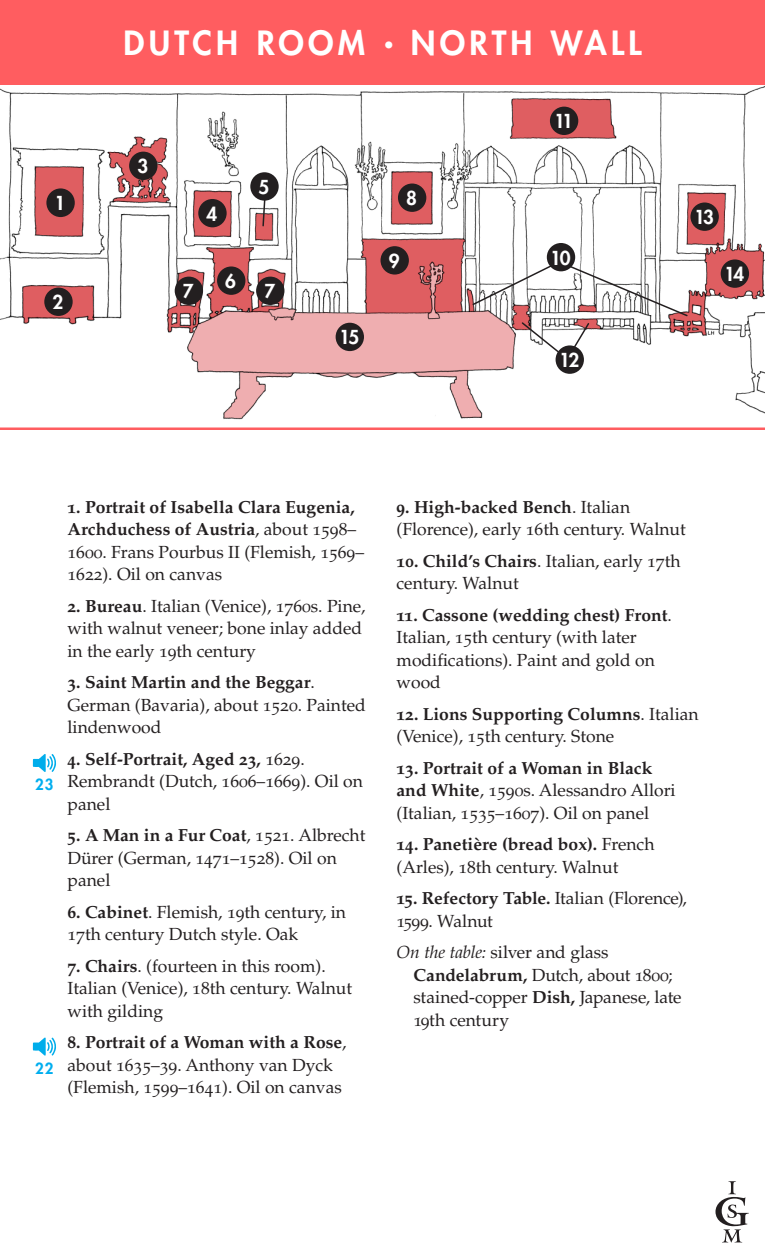
<style>
.page{position:relative;width:765px;height:1260px;background:#fff}
.page>*{position:absolute;margin:0;border:0;box-sizing:border-box;transform-origin:0 0}
.t1{font:800 32.5px "Futura Std";letter-spacing:.13em;color:#fff}
.t2{font:800 18.75px "Futura Std";letter-spacing:-.085em;color:#fff}
.t3{font:17.5px/22.5px "Palatino LT Std";color:#231f20}
.t4{font:17.5px/22.5px "Palatino LT Std";letter-spacing:-.03em;color:#231f20}
.t5{font:800 15px "Futura Std";color:#00aeef}
.s1{font-size:18.75px}
.s2{font-weight:700}
.s3{font-style:italic}
</style>
<div class="page">
<img style="left:0;top:85px;width:765px;height:343px">
<div style="left:0;top:0;width:765px;height:85px;background:#ff5d60"></div>
<hr style="left:0;top:428px;width:765px;height:2px;background:#ff5d60">
<img style="left:33px;top:754px;width:23px;height:18px">
<img style="left:33px;top:1038px;width:23px;height:18px">
<div style="left:336px;top:323px;width:28px;height:28px;background:#231f20;border-radius:50%"></div>
<div style="left:721px;top:259px;width:28px;height:29px;background:#231f20;border-radius:50%"></div>
<div style="left:46px;top:188px;width:29px;height:29px;background:#231f20;border-radius:50%"></div>
<div style="left:44px;top:288px;width:29px;height:28px;background:#231f20;border-radius:50%"></div>
<div style="left:129px;top:152px;width:29px;height:28px;background:#231f20;border-radius:50%"></div>
<div style="left:198px;top:199px;width:29px;height:28px;background:#231f20;border-radius:50%"></div>
<div style="left:250px;top:172px;width:29px;height:29px;background:#231f20;border-radius:50%"></div>
<div style="left:217px;top:266px;width:28px;height:29px;background:#231f20;border-radius:50%"></div>
<div style="left:398px;top:184px;width:28px;height:28px;background:#231f20;border-radius:50%"></div>
<div style="left:175px;top:277px;width:28px;height:28px;background:#231f20;border-radius:50%"></div>
<div style="left:256px;top:277px;width:28px;height:28px;background:#231f20;border-radius:50%"></div>
<div style="left:381px;top:246px;width:28px;height:29px;background:#231f20;border-radius:50%"></div>
<div style="left:547px;top:243px;width:28px;height:28px;background:#231f20;border-radius:50%"></div>
<div style="left:550px;top:107px;width:28px;height:28px;background:#231f20;border-radius:50%"></div>
<div style="left:556px;top:345px;width:28px;height:29px;background:#231f20;border-radius:50%"></div>
<div style="left:690px;top:202px;width:29px;height:29px;background:#231f20;border-radius:50%"></div>
<svg style="left:568px;top:265px;width:121px;height:86px"></svg>
<svg style="left:471px;top:264px;width:82px;height:42px"></svg>
<svg style="left:262px;top:200px;width:4px;height:27px"></svg>
<svg style="left:520px;top:321px;width:42px;height:34px"></svg>
<svg style="left:716px;top:1181px;width:33px;height:62px"></svg>
<p class="t2" style="left:55px;top:191px;width:12px">1</p>
<p class="t2" style="left:53px;top:291px;width:12px">2</p>
<p class="t1" style="left:124px;top:23px;width:519px">DUTCH ROOM <span class="s1">•</span> NORTH WALL</p>
<p class="t2" style="left:137px;top:155px;width:12px">3</p>
<p class="t2" style="left:207px;top:202px;width:12px">4</p>
<p class="t2" style="left:259px;top:175px;width:12px">5</p>
<p class="t2" style="left:225px;top:269px;width:12px">6</p>
<p class="t2" style="left:183px;top:280px;width:12px">7</p>
<p class="t2" style="left:264px;top:280px;width:12px">7</p>
<p class="t2" style="left:339px;top:326px;width:22px">15</p>
<p class="t2" style="left:406px;top:186px;width:12px">8</p>
<p class="t2" style="left:554px;top:110px;width:20px">11</p>
<p class="t2" style="left:389px;top:249px;width:12px">9</p>
<p class="t2" style="left:550px;top:246px;width:22px">10</p>
<p class="t2" style="left:559px;top:348px;width:22px">12</p>
<p class="t2" style="left:694px;top:205px;width:22px">13</p>
<p class="t2" style="left:724px;top:262px;width:22px">14</p>
<p class="t5" style="left:35px;top:775px;width:20px">23</p>
<p class="t5" style="left:35px;top:1059px;width:20px">22</p>
<p class="t3" style="left:68px;top:496px;width:298px"><span class="s2">1. Portrait of Isabella Clara Eugenia, Archduchess of Austria</span>, about 1598– 1600. Frans Pourbus II (Flemish, 1569– 1622). Oil on canvas</p>
<p class="t3" style="left:68px;top:595px;width:300px"><span class="s2">2. Bureau</span>. Italian (Venice), 1760s. Pine, with walnut veneer; bone inlay added in the early 19th century</p>
<p class="t3" style="left:68px;top:671px;width:300px"><span class="s2">3. Saint Martin and the Beggar</span>.<br>German (Bavaria), about 1520. Painted lindenwood</p>
<p class="t3" style="left:68px;top:748px;width:297px"><span class="s2">4. Self-Portrait, Aged 23,</span> 1629.<br>Rembrandt (Dutch, 1606–1669). Oil on panel</p>
<p class="t3" style="left:68px;top:824px;width:299px"><span class="s2">5. A Man in a Fur Coat</span>, 1521. Albrecht<br>Dürer (German, 1471–1528). Oil on panel</p>
<p class="t3" style="left:68px;top:901px;width:280px"><span class="s2">6. Cabinet</span>. Flemish, 19th century, in<br>17th century Dutch style. Oak</p>
<p class="t3" style="left:68px;top:955px;width:286px"><span class="s2">7. Chairs</span>. (fourteen in this room).<br>Italian (Venice), 18th century. Walnut with gilding</p>
<p class="t3" style="left:68px;top:1031px;width:281px"><span class="s2">8. Portrait of a Woman with a Rose</span>, about 1635–39. Anthony van Dyck (Flemish, 1599–1641). Oil on canvas</p>
<p class="t3" style="left:397px;top:496px;width:291px"><span class="s2">9. High-backed Bench</span>. Italian (Florence), early 16th century. Walnut</p>
<p class="t3" style="left:397px;top:550px;width:286px"><span class="s2">10. Child’s Chairs</span>. Italian, early 17th century. Walnut</p>
<p class="t3" style="left:397px;top:604px;width:277px"><span class="s2">11. Cassone (wedding chest) Front</span>.<br>Italian, 15th century (with later modifications). Paint and gold on wood</p>
<p class="t3" style="left:397px;top:703px;width:304px"><span class="s2">12. Lions Supporting Columns</span>. Italian (Venice), 15th century. Stone</p>
<p class="t3" style="left:397px;top:757px;width:281px"><span class="s2">13. Portrait of a Woman in Black and White</span>, 1590s. Alessandro Allori (Italian, 1535–1607). Oil on panel</p>
<p class="t3" style="left:397px;top:833px;width:259px"><span class="s2">14. Panetière (bread box).</span> French (Arles), 18th century. Walnut</p>
<p class="t4" style="left:397px;top:887px;width:292px"><span class="s2">15. Refectory Table.</span> Italian (Florence),<br>1599. Walnut</p>
<p class="t3" style="left:413px;top:941px;width:270px;text-indent:-17px"><span class="s3">On the table:</span> silver and glass<br><span class="s2">Candelabrum,</span> Dutch, about 1800; stained-copper <span class="s2">Dish,</span> Japanese, late<br>19th century</p>
</div>
